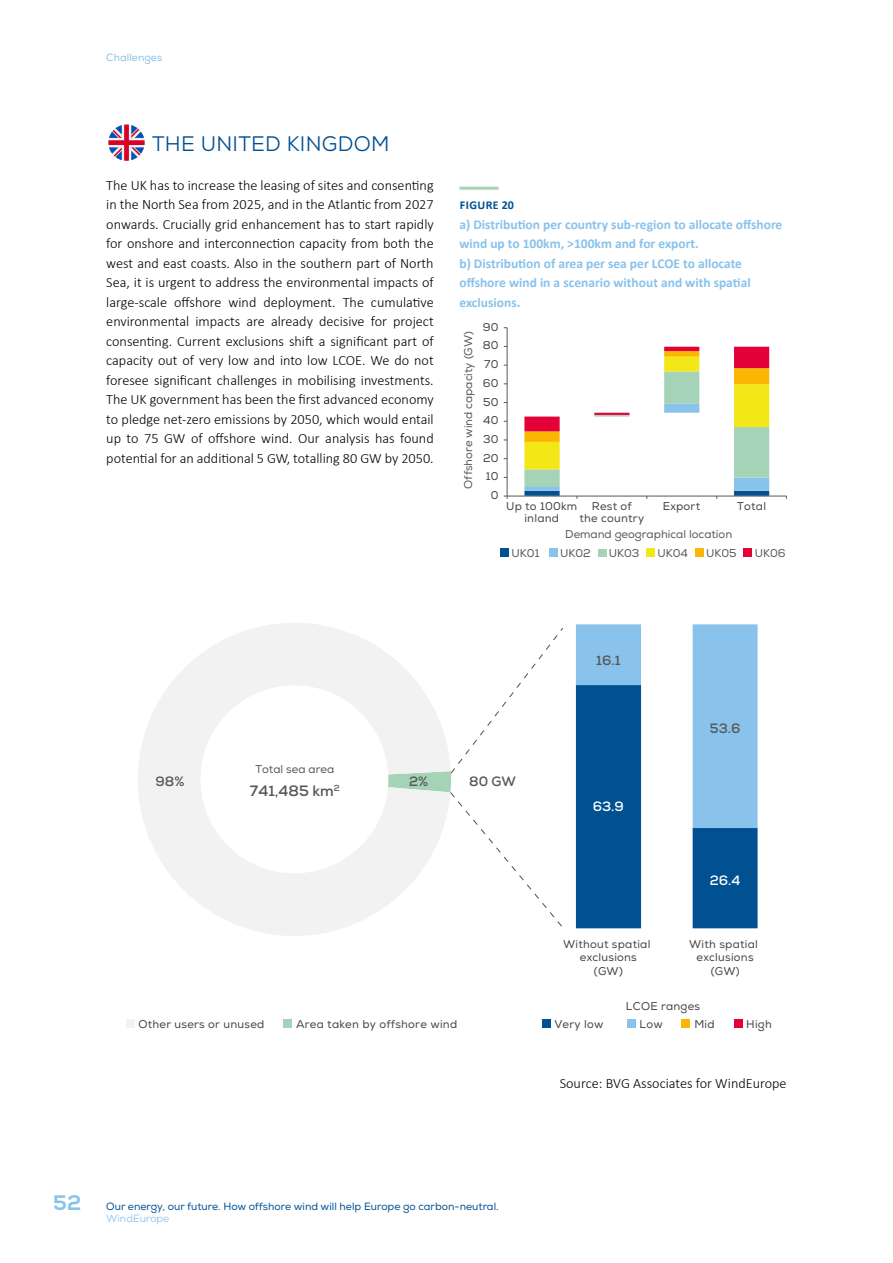
<style>
.page{position:relative;width:893px;height:1263px;background:#fff}
.page>*{position:absolute;margin:0;border:0;box-sizing:border-box;transform-origin:0 0}
.t1{font:21px "Nexa";letter-spacing:.015em;color:#005092}
.t2{font:700 15px "Nexa";color:#575756}
.t3{font:300 14.25px/19.5px "Calibri";color:#000;text-align:justify}
.t4{font:700 13.5px/19.5px "Calibri";color:#89c2eb}
.t5{font:700 13.5px "Nexa";color:#575756}
.t6{font:700 13.5px "Nexa";color:#fff}
.t7{font:700 12px "Calibri";letter-spacing:.04em;color:#005092}
.t8{font:11.25px/13.5px "Nexa";letter-spacing:.02em;color:#434343;text-align:center}
.t9{font:11.25px "Nexa";color:#575756}
.t10{font:10.5px/12.6px "Nexa";color:#005092}
.t11{font:10.5px "Nexa";color:#89c2eb}
.s1{font-family:"Nexa X Bold";font-size:21px;color:#89c2eb}
.s2{color:#89c2eb}
</style>
<div class="page">
<svg style="left:108px;top:124px;width:37px;height:37px"></svg>
<hr style="left:507px;top:328px;width:1px;height:168px;background:#575756">
<hr style="left:507px;top:496px;width:279px;height:1px;background:#575756">
<svg style="left:524px;top:347px;width:245px;height:152px"></svg>
<div style="left:501px;top:548px;width:8px;height:8px;background:#005092"></div>
<div style="left:549px;top:548px;width:9px;height:8px;background:#89c2eb"></div>
<div style="left:598px;top:549px;width:8px;height:7px;background:#a5d3b7"></div>
<div style="left:646px;top:548px;width:9px;height:8px;background:#f4e718"></div>
<div style="left:695px;top:548px;width:8px;height:8px;background:#fab600"></div>
<div style="left:744px;top:548px;width:8px;height:8px;background:#e40138"></div>
<hr style="left:459px;top:187px;width:40px;height:3px;background:#a5d3b7">
<svg style="left:138px;top:623px;width:250px;height:313px"></svg>
<svg style="left:576px;top:624px;width:182px;height:304px"></svg>
<svg style="left:388px;top:628px;width:175px;height:299px"></svg>
<div style="left:627px;top:1019px;width:9px;height:9px;background:#89c2eb"></div>
<div style="left:283px;top:1019px;width:9px;height:9px;background:#a5d3b7"></div>
<div style="left:126px;top:1019px;width:9px;height:9px;background:#f2f2f2"></div>
<div style="left:734px;top:1019px;width:9px;height:9px;background:#e40138"></div>
<div style="left:543px;top:1019px;width:8px;height:9px;background:#005092"></div>
<div style="left:681px;top:1019px;width:9px;height:9px;background:#fab600"></div>
<p class="t11" style="left:106px;top:51px;width:57px">Challenges</p>
<h1 class="t1" style="left:152px;top:130px;width:239px">THE UNITED KINGDOM</h1>
<p class="t3" style="left:106px;top:175px;width:329px">The UK has to increase the leasing of sites and consenting in the North Sea from 2025, and in the Atlantic from 2027 onwards. Crucially grid enhancement has to start rapidly for onshore and interconnection capacity from both the west and east coasts. Also in the southern part of North Sea, it is urgent to address the environmental impacts of large-scale offshore wind deployment. The cumulative environmental impacts are already decisive for project consenting. Current exclusions shift a significant part of capacity out of very low and into low LCOE. We do not foresee significant challenges in mobilising investments.<br>The UK government has been the first advanced economy to pledge net-zero emissions by 2050, which would entail up to 75 GW of offshore wind. Our analysis has found potential for an additional 5 GW, totalling 80 GW by 2050.</p>
<p class="t7" style="left:460px;top:197px;width:56px">FIGURE 20</p>
<p class="t4" style="left:459px;top:214px;width:324px">a) Distribution per country sub-region to allocate offshore wind up to 100km, &gt;100km and for export.<br>b) Distribution of area per sea per LCOE to allocate offshore wind in a scenario without and with spatial exclusions.</p>
<p class="t9" style="left:461px;top:489px;width:159px;rotate:-90deg">Offshore wind capacity (GW)</p>
<p class="t8" style="left:483px;top:320px;width:17px">90</p>
<p class="t8" style="left:483px;top:339px;width:17px">80</p>
<p class="t8" style="left:484px;top:358px;width:16px">70</p>
<p class="t8" style="left:483px;top:376px;width:17px">60</p>
<p class="t8" style="left:483px;top:395px;width:17px">50</p>
<p class="t8" style="left:483px;top:414px;width:17px">40</p>
<p class="t8" style="left:483px;top:433px;width:17px">30</p>
<p class="t8" style="left:483px;top:451px;width:17px">20</p>
<p class="t8" style="left:486px;top:469px;width:14px">10</p>
<p class="t8" style="left:491px;top:488px;width:9px">0</p>
<p class="t8" style="left:506px;top:501px;width:73px;line-height:11.6px">Up to 100km inland</p>
<p class="t8" style="left:579px;top:501px;width:66px;line-height:11.6px">Rest of<br>the country</p>
<p class="t8" style="left:663px;top:500px;width:39px">Export</p>
<p class="t8" style="left:737px;top:500px;width:30px">Total</p>
<p class="t9" style="left:565px;top:528px;width:168px">Demand geographical location</p>
<p class="t9" style="left:511px;top:546px;width:29px">UK01</p>
<p class="t9" style="left:560px;top:546px;width:32px">UK02</p>
<p class="t9" style="left:609px;top:546px;width:32px">UK03</p>
<p class="t9" style="left:657px;top:546px;width:32px">UK04</p>
<p class="t9" style="left:706px;top:546px;width:32px">UK05</p>
<p class="t9" style="left:755px;top:546px;width:32px">UK06</p>
<p class="t5" style="left:596px;top:651px;width:26px">16.1</p>
<p class="t5" style="left:710px;top:720px;width:32px">53.6</p>
<p class="t9" style="left:255px;top:762px;width:80px">Total sea area</p>
<p class="t2" style="left:250px;top:781px;width:91px">741,485 km<sup>2</sup></p>
<p class="t5" style="left:156px;top:773px;width:30px">98%</p>
<p class="t5" style="left:409px;top:773px;width:21px">2%</p>
<p class="t5" style="left:469px;top:773px;width:48px">80 GW</p>
<p class="t6" style="left:593px;top:797px;width:33px">63.9</p>
<p class="t6" style="left:710px;top:872px;width:32px">26.4</p>
<p class="t8" style="left:563px;top:937px;width:89px">Without spatial exclusions (GW)</p>
<p class="t8" style="left:689px;top:937px;width:70px">With spatial exclusions (GW)</p>
<p class="t8" style="left:626px;top:999px;width:76px">LCOE ranges</p>
<p class="t8" style="left:138px;top:1017px;width:127px">Other users or unused</p>
<p class="t8" style="left:296px;top:1017px;width:163px">Area taken by offshore wind</p>
<p class="t8" style="left:554px;top:1017px;width:51px">Very low</p>
<p class="t8" style="left:640px;top:1017px;width:25px">Low</p>
<p class="t8" style="left:694px;top:1017px;width:22px">Mid</p>
<p class="t8" style="left:746px;top:1017px;width:27px">High</p>
<p class="t10" style="left:106px;top:1200px;width:394px;text-indent:-53px"><span class="s1">52</span> Our energy, our future. How offshore wind will help Europe go carbon-neutral.<br><span class="s2">WindEurope</span></p>
<p class="t3" style="left:560px;top:1073px;width:228px">Source: BVG Associates for WindEurope</p>
</div>
